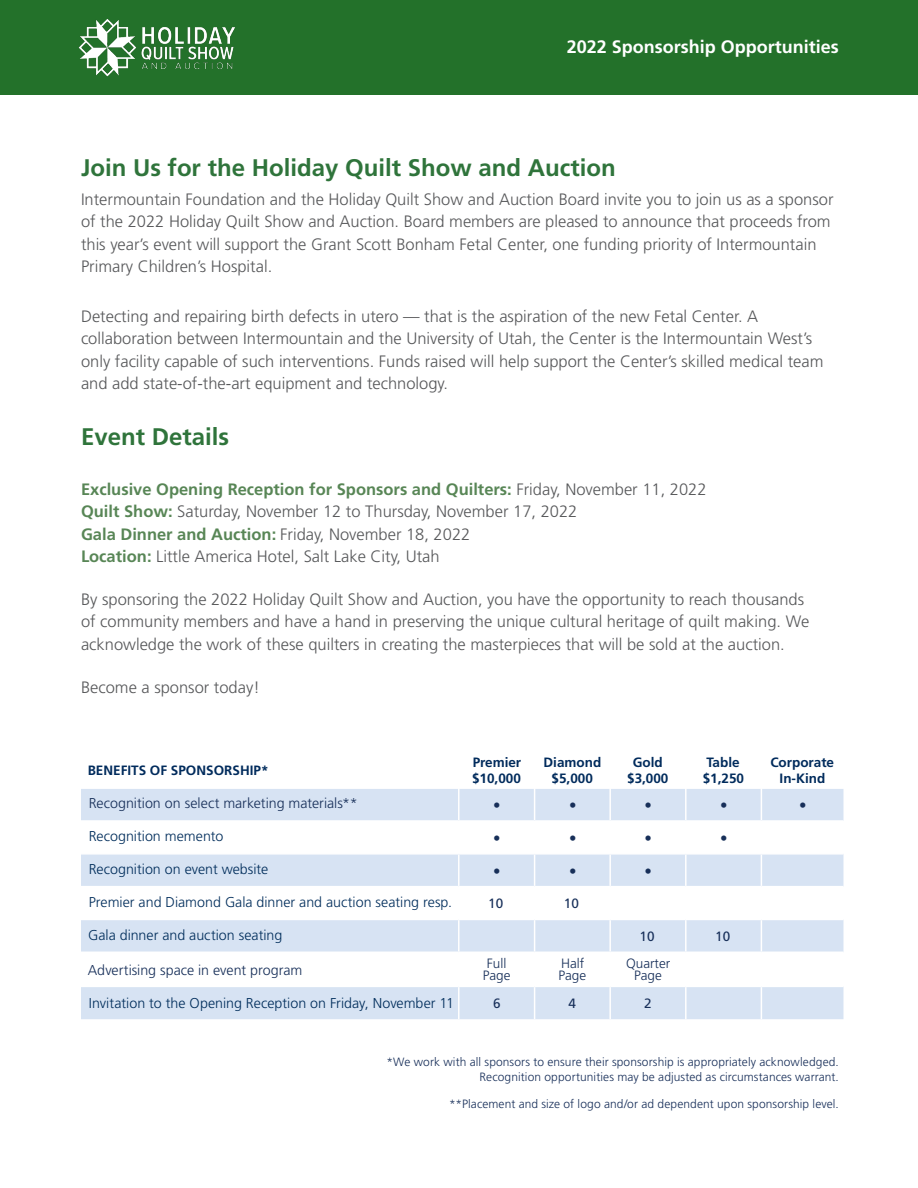
<style>
.page{position:relative;width:918px;height:1188px;background:#fff}
.page>*{position:absolute;margin:0;border:0;box-sizing:border-box;transform-origin:0 0}
.t1{font:700 24px "Frutiger LT Std";color:#2f743b}
.t2{font:21px "Times New Roman";color:#172f59}
.t3{font:700 18px "Frutiger LT Std";color:#fff}
.t4{font:300 16.5px/22.5px "Frutiger LT Std";color:#57585a}
.t5{font:300 14.25px "Frutiger LT Std";color:#002d5b}
.t6{font:300 14.25px "Frutiger LT Std";color:#172f59}
.t7{font:700 13.5px "Frutiger LT Std";color:#002b5c}
.t8{font:300 13.5px/12px "Frutiger LT Std";color:#172f59}
.t9{font:13.5px "Frutiger LT Std";color:#18305a}
.t10{font:300 12px/14.4px "Frutiger LT Std";letter-spacing:.005em;color:#19305a;text-align:right}
.s1{font-weight:700;color:#588656}
</style>
<div class="page">
<div style="left:0;top:0;width:918px;height:94px;background:#23712a"></div>
<img style="left:78px;top:19px;width:157px;height:58px">
<svg style="left:81px;top:789px;width:762px;height:230px;fill:#d7e3f3"></svg>
<hr style="left:458px;top:789px;width:2px;height:31px;background:#fff">
<hr style="left:534px;top:789px;width:1px;height:31px;background:#fff">
<hr style="left:609px;top:789px;width:2px;height:31px;background:#fff">
<hr style="left:685px;top:789px;width:2px;height:31px;background:#fff">
<hr style="left:761px;top:789px;width:1px;height:31px;background:#fff">
<hr style="left:81px;top:820px;width:378px;height:2px;background:#fff">
<hr style="left:459px;top:820px;width:76px;height:2px;background:#fff">
<hr style="left:458px;top:822px;width:2px;height:31px;background:#fff">
<hr style="left:535px;top:820px;width:75px;height:2px;background:#fff">
<hr style="left:534px;top:822px;width:1px;height:31px;background:#fff">
<hr style="left:610px;top:820px;width:76px;height:2px;background:#fff">
<hr style="left:609px;top:822px;width:2px;height:31px;background:#fff">
<hr style="left:686px;top:820px;width:75px;height:2px;background:#fff">
<hr style="left:685px;top:822px;width:2px;height:31px;background:#fff">
<hr style="left:761px;top:820px;width:82px;height:2px;background:#fff">
<hr style="left:761px;top:822px;width:1px;height:31px;background:#fff">
<hr style="left:81px;top:853px;width:378px;height:2px;background:#fff">
<hr style="left:459px;top:853px;width:76px;height:2px;background:#fff">
<hr style="left:458px;top:855px;width:2px;height:31px;background:#fff">
<hr style="left:535px;top:853px;width:75px;height:2px;background:#fff">
<hr style="left:534px;top:855px;width:1px;height:31px;background:#fff">
<hr style="left:610px;top:853px;width:76px;height:2px;background:#fff">
<hr style="left:609px;top:855px;width:2px;height:31px;background:#fff">
<hr style="left:686px;top:853px;width:75px;height:2px;background:#fff">
<hr style="left:685px;top:855px;width:2px;height:31px;background:#fff">
<hr style="left:761px;top:853px;width:82px;height:2px;background:#fff">
<hr style="left:761px;top:855px;width:1px;height:31px;background:#fff">
<hr style="left:81px;top:886px;width:378px;height:1px;background:#fff">
<hr style="left:459px;top:886px;width:76px;height:1px;background:#fff">
<hr style="left:458px;top:887px;width:2px;height:32px;background:#fff">
<hr style="left:535px;top:886px;width:75px;height:1px;background:#fff">
<hr style="left:534px;top:887px;width:1px;height:32px;background:#fff">
<hr style="left:610px;top:886px;width:76px;height:1px;background:#fff">
<hr style="left:609px;top:887px;width:2px;height:32px;background:#fff">
<hr style="left:686px;top:886px;width:75px;height:1px;background:#fff">
<hr style="left:685px;top:887px;width:2px;height:32px;background:#fff">
<hr style="left:761px;top:886px;width:82px;height:1px;background:#fff">
<hr style="left:761px;top:887px;width:1px;height:32px;background:#fff">
<hr style="left:81px;top:919px;width:378px;height:1px;background:#fff">
<hr style="left:459px;top:919px;width:76px;height:1px;background:#fff">
<hr style="left:458px;top:920px;width:2px;height:32px;background:#fff">
<hr style="left:535px;top:919px;width:75px;height:1px;background:#fff">
<hr style="left:534px;top:920px;width:1px;height:32px;background:#fff">
<hr style="left:610px;top:919px;width:76px;height:1px;background:#fff">
<hr style="left:609px;top:920px;width:2px;height:32px;background:#fff">
<hr style="left:686px;top:919px;width:75px;height:1px;background:#fff">
<hr style="left:685px;top:920px;width:2px;height:32px;background:#fff">
<hr style="left:761px;top:919px;width:82px;height:1px;background:#fff">
<hr style="left:761px;top:920px;width:1px;height:32px;background:#fff">
<hr style="left:81px;top:952px;width:378px;height:1px;background:#fff">
<hr style="left:459px;top:952px;width:76px;height:1px;background:#fff">
<hr style="left:458px;top:953px;width:2px;height:33px;background:#fff">
<hr style="left:535px;top:952px;width:75px;height:1px;background:#fff">
<hr style="left:534px;top:953px;width:1px;height:33px;background:#fff">
<hr style="left:610px;top:952px;width:76px;height:1px;background:#fff">
<hr style="left:609px;top:953px;width:2px;height:33px;background:#fff">
<hr style="left:686px;top:952px;width:75px;height:1px;background:#fff">
<hr style="left:685px;top:953px;width:2px;height:33px;background:#fff">
<hr style="left:761px;top:952px;width:82px;height:1px;background:#fff">
<hr style="left:761px;top:953px;width:1px;height:33px;background:#fff">
<hr style="left:81px;top:986px;width:378px;height:1px;background:#fff">
<hr style="left:459px;top:986px;width:76px;height:1px;background:#fff">
<hr style="left:458px;top:987px;width:2px;height:32px;background:#fff">
<hr style="left:535px;top:986px;width:75px;height:1px;background:#fff">
<hr style="left:534px;top:987px;width:1px;height:32px;background:#fff">
<hr style="left:610px;top:986px;width:76px;height:1px;background:#fff">
<hr style="left:609px;top:987px;width:2px;height:32px;background:#fff">
<hr style="left:686px;top:986px;width:75px;height:1px;background:#fff">
<hr style="left:685px;top:987px;width:2px;height:32px;background:#fff">
<hr style="left:761px;top:986px;width:82px;height:1px;background:#fff">
<hr style="left:761px;top:987px;width:1px;height:32px;background:#fff">
<p class="t3" style="left:567px;top:36px;width:274px">2022 Sponsorship Opportunities</p>
<p class="t1" style="left:81px;top:153px;width:536px">Join Us for the Holiday Quilt Show and Auction</p>
<p class="t4" style="left:81px;top:188px;width:754px">Intermountain Foundation and the Holiday Quilt Show and Auction Board invite you to join us as a sponsor of the 2022 Holiday Quilt Show and Auction. Board members are pleased to announce that proceeds from this year’s event will support the Grant Scott Bonham Fetal Center, one funding priority of Intermountain Primary Children’s Hospital.</p>
<p class="t4" style="left:81px;top:305px;width:744px">Detecting and repairing birth defects in utero — that is the aspiration of the new Fetal Center. A collaboration between Intermountain and the University of Utah, the Center is the Intermountain West’s only facility capable of such interventions. Funds raised will help support the Center’s skilled medical team and add state-of-the-art equipment and technology.</p>
<p class="t1" style="left:81px;top:423px;width:150px">Event Details</p>
<p class="t4" style="left:81px;top:478px;width:627px"><span class="s1">Exclusive Opening Reception for Sponsors and Quilters:</span> Friday, November 11, 2022<br><span class="s1">Quilt Show:</span> Saturday, November 12 to Thursday, November 17, 2022<br><span class="s1">Gala Dinner and Auction:</span> Friday, November 18, 2022<br><span class="s1">Location:</span> Little America Hotel, Salt Lake City, Utah</p>
<p class="t4" style="left:81px;top:588px;width:730px">By sponsoring the 2022 Holiday Quilt Show and Auction, you have the opportunity to reach thousands of community members and have a hand in preserving the unique cultural heritage of quilt making. We acknowledge the work of these quilters in creating the masterpieces that will be sold at the auction.</p>
<p class="t4" style="left:81px;top:676px;width:180px">Become a sponsor today!</p>
<p class="t7" style="left:88px;top:762px;width:182px">BENEFITS OF SPONSORSHIP*</p>
<p class="t6" style="left:89px;top:795px;width:271px">Recognition on select marketing materials**</p>
<p class="t5" style="left:89px;top:828px;width:136px">Recognition memento</p>
<p class="t5" style="left:89px;top:861px;width:181px">Recognition on event website</p>
<p class="t5" style="left:89px;top:894px;width:365px">Premier and Diamond Gala dinner and auction seating resp.</p>
<p class="t5" style="left:88px;top:927px;width:196px">Gala dinner and auction seating</p>
<p class="t6" style="left:88px;top:962px;width:216px">Advertising space in event program</p>
<p class="t5" style="left:89px;top:995px;width:367px">Invitation to the Opening Reception on Friday, November 11</p>
<p class="t7" style="left:473px;top:754px;width:50px">Premier</p>
<p class="t7" style="left:472px;top:770px;width:50px">$10,000</p>
<p class="t7" style="left:544px;top:754px;width:59px">Diamond</p>
<p class="t7" style="left:552px;top:770px;width:43px">$5,000</p>
<p class="t7" style="left:633px;top:754px;width:31px">Gold</p>
<p class="t7" style="left:627px;top:770px;width:43px">$3,000</p>
<p class="t7" style="left:707px;top:754px;width:35px">Table</p>
<p class="t7" style="left:703px;top:770px;width:43px">$1,250</p>
<p class="t7" style="left:770px;top:754px;width:65px">Corporate</p>
<p class="t7" style="left:780px;top:770px;width:47px">In-Kind</p>
<p class="t2" style="left:493px;top:791px;width:9px">•</p>
<p class="t2" style="left:569px;top:791px;width:9px">•</p>
<p class="t2" style="left:645px;top:791px;width:9px">•</p>
<p class="t2" style="left:720px;top:791px;width:9px">•</p>
<p class="t2" style="left:799px;top:791px;width:9px">•</p>
<p class="t2" style="left:493px;top:824px;width:9px">•</p>
<p class="t2" style="left:569px;top:824px;width:9px">•</p>
<p class="t2" style="left:645px;top:824px;width:9px">•</p>
<p class="t2" style="left:720px;top:824px;width:9px">•</p>
<p class="t2" style="left:493px;top:856px;width:9px">•</p>
<p class="t2" style="left:569px;top:856px;width:9px">•</p>
<p class="t2" style="left:645px;top:856px;width:9px">•</p>
<p class="t9" style="left:488px;top:895px;width:17px">10</p>
<p class="t9" style="left:564px;top:895px;width:17px">10</p>
<p class="t9" style="left:640px;top:928px;width:17px">10</p>
<p class="t9" style="left:715px;top:928px;width:17px">10</p>
<p class="t8" style="left:487px;top:958px;width:21px">Full</p>
<p class="t8" style="left:483px;top:970px;width:29px">Page</p>
<p class="t8" style="left:558px;top:958px;width:29px">Half<br>Page</p>
<p class="t8" style="left:626px;top:958px;width:46px;text-align:center">Quarter<br>Page</p>
<p class="t9" style="left:493px;top:995px;width:9px">6</p>
<p class="t9" style="left:568px;top:995px;width:9px">4</p>
<p class="t9" style="left:644px;top:995px;width:9px">2</p>
<p class="t10" style="left:387px;top:1055px;width:454px">*We work with all sponsors to ensure their sponsorship is appropriately acknowledged.<br>Recognition opportunities may be adjusted as circumstances warrant.</p>
<p class="t10" style="left:449px;top:1096px;width:391px">**Placement and size of logo and/or ad dependent upon sponsorship level.</p>
</div>
